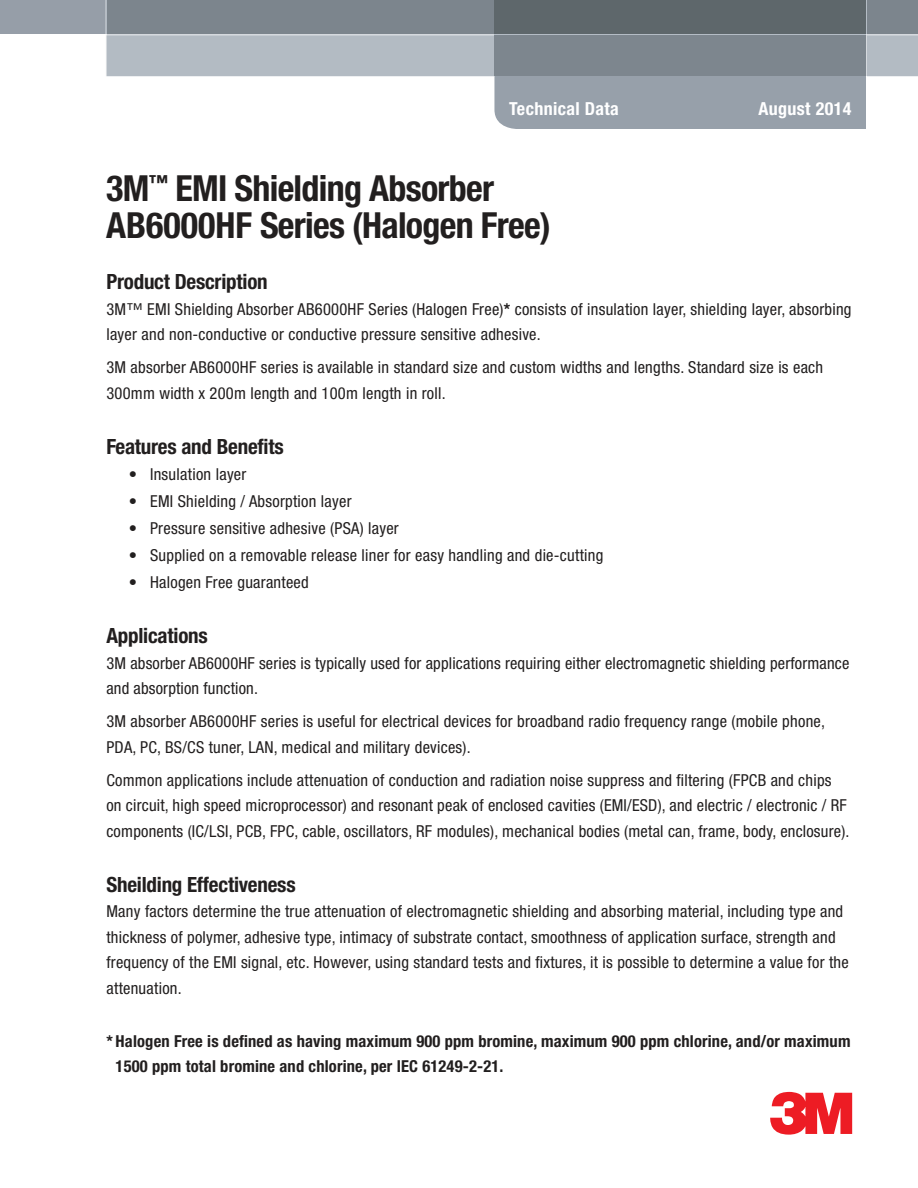
<style>
.page{position:relative;width:918px;height:1188px;background:#fff}
.page>*{position:absolute;margin:0;border:0;box-sizing:border-box;transform-origin:0 0}
.t1{font:700 condensed 36px/37.5px "Helvetica Neue LT Std";letter-spacing:-.02em;color:#221f1f}
.t2{font:700 condensed 21px "Helvetica Neue LT Std";letter-spacing:-.01em;color:#221f1f}
.t3{font:700 condensed 18px "Helvetica Neue LT Std";letter-spacing:.02em;color:#fff}
.t4{font:condensed 16.5px/25.5px "Helvetica Neue LT Std";letter-spacing:.015em;color:#221f1f}
.t5{font:700 condensed 16.5px/25.5px "Helvetica Neue LT Std";letter-spacing:.01em;color:#221f1f}
.s1{font-weight:700}
</style>
<div class="page">
<div style="left:494px;top:76px;width:372px;height:53px;background:#97a0aa"></div>
<svg style="left:0;top:0;width:918px;height:76px;background:#91999f"></svg>
<svg style="left:770px;top:1092px;width:82px;height:43px"></svg>
<p class="t3" style="left:509px;top:102px;width:111px">Technical Data</p>
<p class="t3" style="left:759px;top:102px;width:94px">August 2014</p>
<h1 class="t1" style="left:106px;top:172px;width:446px">3M<sup>™</sup> EMI Shielding Absorber<br>AB6000HF Series (Halogen Free)</h1>
<p class="t2" style="left:106px;top:274px;width:163px">Product Description</p>
<p class="t4" style="left:106px;top:298px;width:747px">3M™ EMI Shielding Absorber AB6000HF Series (Halogen Free)<span class="s1">*</span> consists of insulation layer, shielding layer, absorbing layer and non-conductive or conductive pressure sensitive adhesive.</p>
<p class="t4" style="left:106px;top:356px;width:718px">3M absorber AB6000HF series is available in standard size and custom widths and lengths. Standard size is each<br>300mm width x 200m length and 100m length in roll.</p>
<p class="t2" style="left:106px;top:439px;width:179px">Features and Benefits</p>
<p class="t4" style="left:129px;top:462px;width:119px">• Insulation layer</p>
<p class="t4" style="left:129px;top:489px;width:224px">• EMI Shielding / Absorption layer</p>
<p class="t4" style="left:129px;top:516px;width:271px">• Pressure sensitive adhesive (PSA) layer</p>
<p class="t4" style="left:129px;top:543px;width:476px">• Supplied on a removable release liner for easy handling and die-cutting</p>
<p class="t4" style="left:129px;top:570px;width:181px">• Halogen Free guaranteed</p>
<p class="t2" style="left:106px;top:628px;width:103px">Applications</p>
<p class="t4" style="left:106px;top:651px;width:744px">3M absorber AB6000HF series is typically used for applications requiring either electromagnetic shielding performance and absorption function.</p>
<p class="t4" style="left:106px;top:710px;width:720px">3M absorber AB6000HF series is useful for electrical devices for broadband radio frequency range (mobile phone,<br>PDA, PC, BS/CS tuner, LAN, medical and military devices).</p>
<p class="t4" style="left:106px;top:768px;width:745px">Common applications include attenuation of conduction and radiation noise suppress and filtering (FPCB and chips on circuit, high speed microprocessor) and resonant peak of enclosed cavities (EMI/ESD), and electric / electronic / RF components (IC/LSI, PCB, FPC, cable, oscillators, RF modules), mechanical bodies (metal can, frame, body, enclosure).</p>
<p class="t2" style="left:106px;top:876px;width:191px">Sheilding Effectiveness</p>
<p class="t4" style="left:106px;top:900px;width:744px">Many factors determine the true attenuation of electromagnetic shielding and absorbing material, including type and thickness of polymer, adhesive type, intimacy of substrate contact, smoothness of application surface, strength and frequency of the EMI signal, etc. However, using standard tests and fixtures, it is possible to determine a value for the attenuation.</p>
<p class="t5" style="left:116px;top:1030px;width:736px;text-indent:-9px">* Halogen Free is defined as having maximum 900 ppm bromine, maximum 900 ppm chlorine, and/or maximum<br>1500 ppm total bromine and chlorine, per IEC 61249-2-21.</p>
</div>
